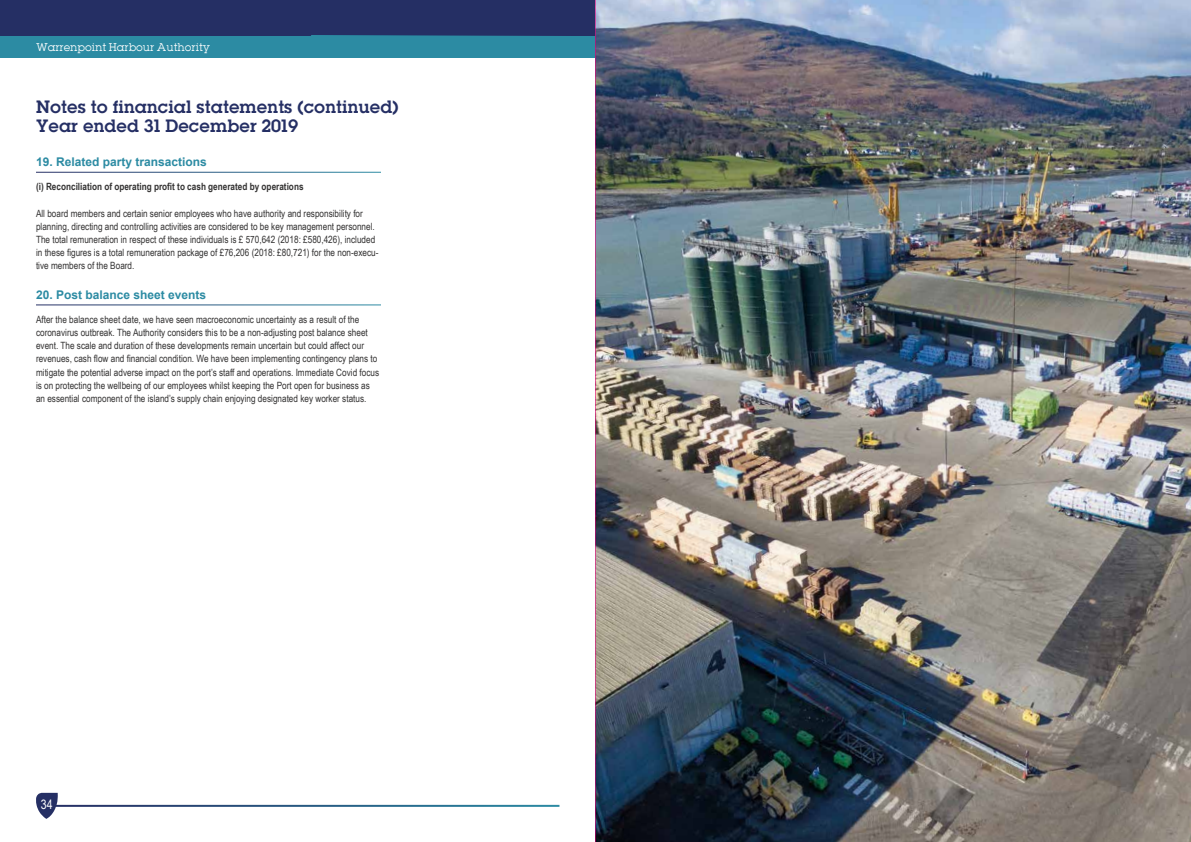
<style>
.page{position:relative;width:1191px;height:842px;background:#fff}
.page>*{position:absolute;margin:0;border:0;box-sizing:border-box;transform-origin:0 0}
.t1{font:16px/19.2px "Lubalin Demi";color:#252f64}
.t2{font:13px "Arial Narrow";color:#fff}
.t3{font:700 12px "Arial";color:#2c8ba3}
.t4{font:10px/13.2px "Arial Narrow";color:#333232}
.t5{font:700 10px "Arial Narrow";color:#333232}
.t6{font:10px "Lubalin";color:#fff}
</style>
<div class="page">
<div style="left:0;top:0;width:596px;height:37px;background:#252f64"></div>
<svg style="left:36px;top:793px;width:22px;height:26px"></svg>
<div style="left:0;top:36px;width:596px;height:21px;background:#2c8ba3"></div>
<hr style="left:311px;top:35px;width:262px;height:2px;background:#fff">
<div style="left:293px;top:36px;width:302px;height:21px;background:#2c8ba3"></div>
<img style="left:595px;top:0;width:596px;height:842px">
<p class="t6" style="left:36px;top:40px;width:176px">Warrenpoint Harbour Authority</p>
<h1 class="t1" style="left:36px;top:97px;width:364px">Notes to financial statements (continued)<br>Year ended 31 December 2019</h1>
<p class="t3" style="left:36px;top:153px;width:172px">19. Related party transactions</p>
<p class="t5" style="left:36px;top:179px;width:269px">(i) Reconciliation of operating profit to cash generated by operations</p>
<p class="t4" style="left:36px;top:206px;width:344px">All board members and certain senior employees who have authority and responsibility for planning, directing and controlling activities are considered to be key management personnel.<br>The total remuneration in respect of these individuals is £ 570,642 (2018: £580,426), included in these figures is a total remuneration package of £76,206 (2018: £80,721) for the non-execu&shy;tive members of the Board.</p>
<p class="t3" style="left:36px;top:286px;width:172px">20. Post balance sheet events</p>
<p class="t4" style="left:36px;top:312px;width:344px">After the balance sheet date, we have seen macroeconomic uncertainty as a result of the coronavirus outbreak. The Authority considers this to be a non-adjusting post balance sheet event. The scale and duration of these developments remain uncertain but could affect our revenues, cash flow and financial condition. We have been implementing contingency plans to mitigate the potential adverse impact on the port’s staff and operations. Immediate Covid focus is on protecting the wellbeing of our employees whilst keeping the Port open for business as an essential component of the island’s supply chain enjoying designated key worker status.</p>
<h2 class="t2" style="left:41px;top:794px;width:13px">34</h2>
</div>
